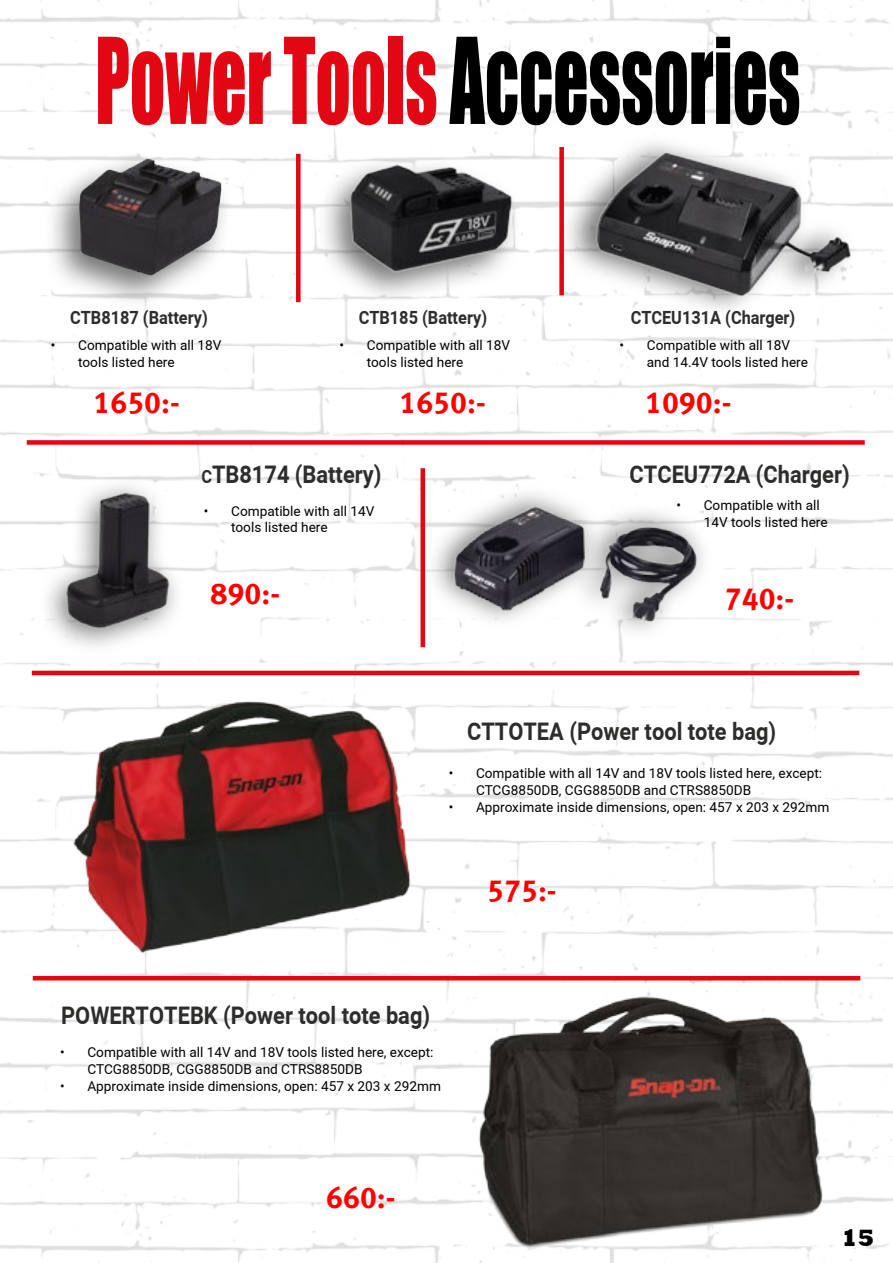
<style>
.page{position:relative;width:893px;height:1263px;background:#fff}
.page>*{position:absolute;margin:0;border:0;box-sizing:border-box;transform-origin:0 0}
.t1{font:110.25px "Impact";color:#000;scale:.63 1}
.t2{font:30.3px "Meta Bold LF";color:#f00}
.t3{font:700 24.3px "Roboto";color:#2d2d2c;scale:.9 1}
.t4{font:800 24.3px "Rockwell";color:#000}
.t5{font:700 18.15px "Roboto";color:#2d2d2c;scale:.9 1}
.t6{font:13.65px/16.6px "Roboto";color:#000}
.s1{color:#e30613}
.s2{font-size:18.15px}
</style>
<div class="page">
<img style="left:0;top:0;width:893px;height:1263px">
<img style="left:450px;top:980px;width:404px;height:283px">
<img style="left:60px;top:687px;width:374px;height:282px">
<hr style="left:421px;top:468px;width:4px;height:179px;background:#e30613">
<hr style="left:32px;top:671px;width:827px;height:4px;background:#e30613">
<div style="left:425px;top:483px;width:288px;height:159px;background:#000;opacity:.54"></div>
<img style="left:452px;top:484px;width:261px;height:159px">
<div style="left:38px;top:476px;width:148px;height:181px;background:#000;opacity:.54"></div>
<img style="left:26px;top:460px;width:190px;height:176px">
<div style="left:27px;top:440px;width:838px;height:5px;background:#e30613"></div>
<div style="left:296px;top:154px;width:5px;height:148px;background:#e30613"></div>
<div style="left:559px;top:132px;width:298px;height:188px;background:#000;opacity:.54"></div>
<img style="left:573px;top:124px;width:279px;height:197px">
<div style="left:44px;top:149px;width:190px;height:162px;background:#000;opacity:.54"></div>
<img style="left:78px;top:158px;width:143px;height:118px">
<hr style="left:33px;top:976px;width:827px;height:4px;background:#e30613">
<div style="left:559px;top:147px;width:5px;height:148px;background:#e30613"></div>
<div style="left:315px;top:155px;width:208px;height:151px;background:#000;opacity:.54"></div>
<img style="left:331px;top:151px;width:200px;height:138px">
<h1 class="t1" style="left:95px;top:-5px;width:1121px"><span class="s1">Power Tools</span> Accessories</h1>
<h3 class="t5" style="left:70px;top:307px;width:154px">CTB8187 (Battery)</h3>
<h3 class="t5" style="left:631px;top:307px;width:184px">CTCEU131A (Charger)</h3>
<p class="t6" style="left:78px;top:337px;width:145px;text-indent:-27px">• Compatible with all 18V tools listed here</p>
<p class="t6" style="left:647px;top:337px;width:163px;text-indent:-27px">• Compatible with all 18V and 14.4V tools listed here</p>
<h3 class="t5" style="left:359px;top:307px;width:144px">CTB185 (Battery)</h3>
<p class="t6" style="left:367px;top:337px;width:145px;text-indent:-27px">• Compatible with all 18V tools listed here</p>
<h2 class="t2" style="left:93px;top:385px;width:88px">1650:-</h2>
<h2 class="t2" style="left:399px;top:385px;width:88px">1650:-</h2>
<h2 class="t2" style="left:645px;top:385px;width:88px">1090:-</h2>
<h3 class="t3" style="left:201px;top:460px;width:202px"><span class="s2">C</span>TB8174 (Battery)</h3>
<h3 class="t3" style="left:630px;top:460px;width:246px">CTCEU772A (Charger)</h3>
<p class="t6" style="left:231px;top:502px;width:145px;text-indent:-27px">• Compatible with all 14V tools listed here</p>
<p class="t6" style="left:704px;top:497px;width:125px;text-indent:-27px">• Compatible with all<br>14V tools listed here</p>
<h2 class="t2" style="left:211px;top:575px;width:71px">890:-</h2>
<h2 class="t2" style="left:725px;top:581px;width:71px">740:-</h2>
<h3 class="t3" style="left:467px;top:717px;width:345px">CTTOTEA (Power tool tote bag)</h3>
<p class="t6" style="left:476px;top:765px;width:348px;text-indent:-27px">• Compatible with all 14V and 18V tools listed here, except:<br>CTCG8850DB, CGG8850DB and CTRS8850DB</p>
<p class="t6" style="left:449px;top:798px;width:382px">• Approximate inside dimensions, open: 457 x 203 x 292mm</p>
<h3 class="t3" style="left:61px;top:1001px;width:411px">POWERTOTEBK (Power tool tote bag)</h3>
<p class="t6" style="left:87px;top:1044px;width:348px;text-indent:-27px">• Compatible with all 14V and 18V tools listed here, except:<br>CTCG8850DB, CGG8850DB and CTRS8850DB</p>
<p class="t6" style="left:60px;top:1077px;width:382px">• Approximate inside dimensions, open: 457 x 203 x 292mm</p>
<h2 class="t2" style="left:326px;top:1179px;width:71px">660:-</h2>
<h2 class="t2" style="left:487px;top:873px;width:71px">575:-</h2>
<h3 class="t4" style="left:841px;top:1223px;width:35px">15</h3>
</div>
